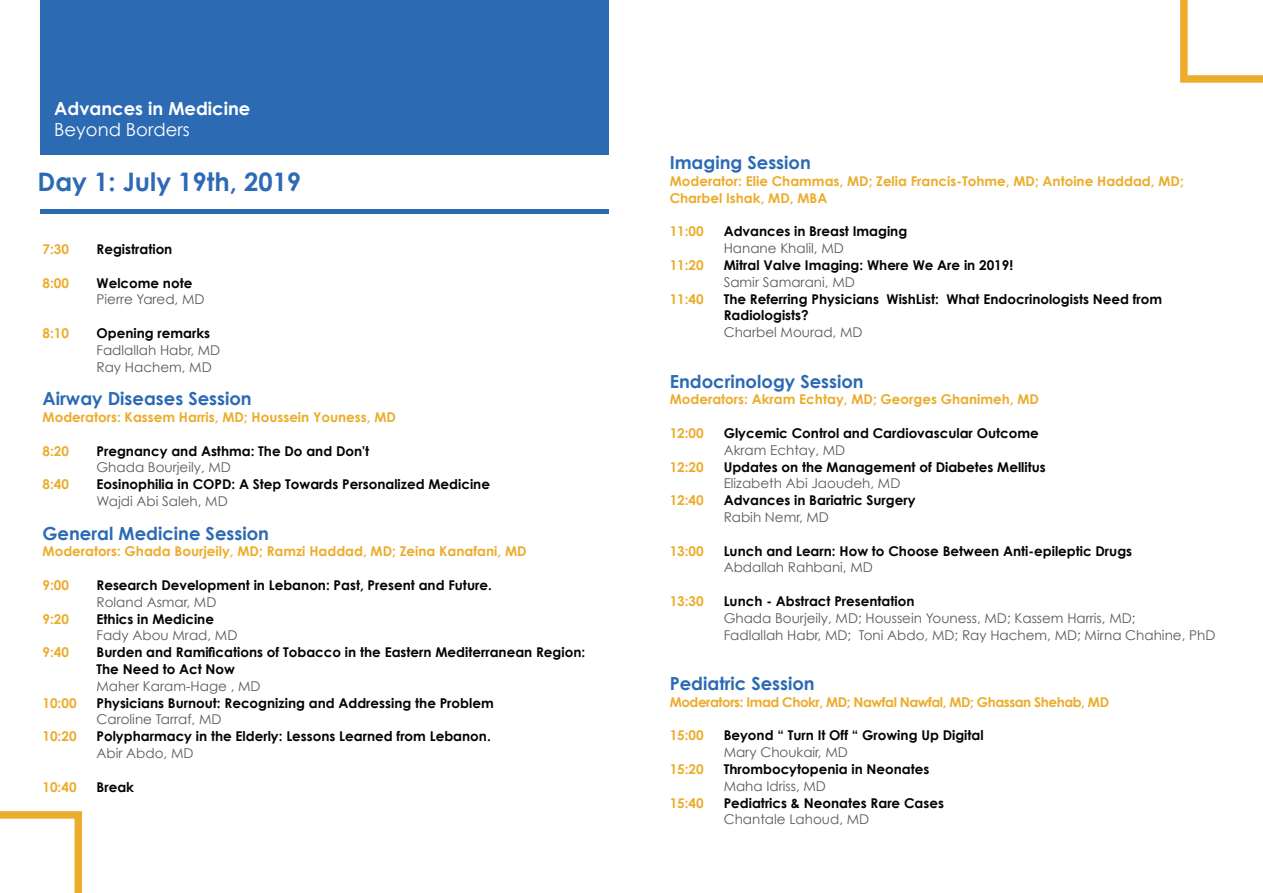
<style>
.page{position:relative;width:1263px;height:893px;background:#fff}
.page>*{position:absolute;margin:0;border:0;box-sizing:border-box;transform-origin:0 0}
.t1{font:700 25.5px "Century Gothic";color:#2c6ab4}
.t2{font:700 18px "Century Gothic";color:#2c6ab4}
.t3{font:700 18px "Century Gothic";color:#fff}
.t4{font:18px "Century Gothic";color:#fff}
.t5{font:700 13.5px/16.8px "Century Gothic";color:#040503}
.t6{font:13.5px/16.8px "Century Gothic";color:#585b5b}
.t7{font:700 13.5px/16.8px "Century Gothic";color:#ecac2c}
.t8{font:700 13.5px "Century Gothic";letter-spacing:-.035em;color:#ecac2c}
</style>
<div class="page">
<div style="left:40px;top:0;width:569px;height:154px;background:#2c6ab4"></div>
<div style="left:40px;top:209px;width:569px;height:5px;background:#2c6ab4"></div>
<svg style="left:0;top:811px;width:82px;height:82px"></svg>
<svg style="left:1180px;top:0;width:83px;height:83px"></svg>
<h2 class="t3" style="left:54px;top:96px;width:198px">Advances in Medicine</h2>
<h2 class="t4" style="left:54px;top:118px;width:137px">Beyond Borders</h2>
<h1 class="t1" style="left:38px;top:165px;width:265px">Day 1: July 19th, 2019</h1>
<p class="t7" style="left:43px;top:240px;width:28px">7:30</p>
<p class="t5" style="left:97px;top:240px;width:77px">Registration</p>
<p class="t7" style="left:43px;top:274px;width:28px">8:00</p>
<p class="t5" style="left:97px;top:274px;width:97px">Welcome note</p>
<p class="t6" style="left:97px;top:291px;width:109px">Pierre Yared, MD</p>
<p class="t7" style="left:43px;top:324px;width:28px">8:10</p>
<p class="t5" style="left:97px;top:324px;width:115px">Opening remarks</p>
<p class="t6" style="left:97px;top:341px;width:125px">Fadlallah Habr, MD<br>Ray Hachem, MD</p>
<h2 class="t2" style="left:43px;top:387px;width:211px">Airway Diseases Session</h2>
<p class="t7" style="left:43px;top:408px;width:355px">Moderators: Kassem Harris, MD; Houssein Youness, MD</p>
<p class="t7" style="left:43px;top:442px;width:28px">8:20</p>
<p class="t5" style="left:97px;top:442px;width:274px">Pregnancy and Asthma: The Do and Don't</p>
<p class="t6" style="left:97px;top:459px;width:136px">Ghada Bourjeily, MD</p>
<p class="t7" style="left:43px;top:475px;width:28px">8:40</p>
<p class="t5" style="left:97px;top:475px;width:395px">Eosinophilia in COPD: A Step Towards Personalized Medicine</p>
<p class="t6" style="left:97px;top:492px;width:133px">Wajdi Abi Saleh, MD</p>
<h2 class="t2" style="left:43px;top:521px;width:228px">General Medicine Session</h2>
<p class="t7" style="left:43px;top:543px;width:486px">Moderators: Ghada Bourjeily, MD; Ramzi Haddad, MD; Zeina Kanafani, MD</p>
<p class="t7" style="left:43px;top:576px;width:28px">9:00</p>
<p class="t5" style="left:97px;top:576px;width:397px">Research Development in Lebanon: Past, Present and Future.</p>
<p class="t6" style="left:97px;top:593px;width:121px">Roland Asmar, MD</p>
<p class="t7" style="left:43px;top:610px;width:28px">9:20</p>
<p class="t5" style="left:97px;top:610px;width:119px">Ethics in Medicine</p>
<p class="t6" style="left:97px;top:627px;width:142px">Fady Abou Mrad, MD</p>
<p class="t7" style="left:43px;top:643px;width:28px">9:40</p>
<p class="t5" style="left:97px;top:643px;width:490px">Burden and Ramifications of Tobacco in the Eastern Mediterranean Region:<br>The Need to Act Now</p>
<p class="t6" style="left:97px;top:677px;width:166px">Maher Karam-Hage , MD</p>
<p class="t7" style="left:43px;top:694px;width:36px">10:00</p>
<p class="t5" style="left:97px;top:694px;width:399px">Physicians Burnout: Recognizing and Addressing the Problem</p>
<p class="t6" style="left:97px;top:711px;width:126px">Caroline Tarraf, MD</p>
<p class="t7" style="left:43px;top:727px;width:36px">10:20</p>
<p class="t5" style="left:97px;top:727px;width:396px">Polypharmacy in the Elderly: Lessons Learned from Lebanon.</p>
<p class="t6" style="left:97px;top:744px;width:98px">Abir Abdo, MD</p>
<p class="t7" style="left:43px;top:778px;width:36px">10:40</p>
<p class="t5" style="left:97px;top:778px;width:39px">Break</p>
<h2 class="t2" style="left:670px;top:151px;width:143px">Imaging Session</h2>
<p class="t7" style="left:670px;top:172px;width:516px">Moderator: Elie Chammas, MD; Zelia Francis-Tohme, MD; Antoine Haddad, MD;<br>Charbel Ishak, MD, MBA</p>
<p class="t7" style="left:670px;top:223px;width:36px">11:00</p>
<p class="t5" style="left:724px;top:223px;width:185px">Advances in Breast Imaging</p>
<p class="t6" style="left:724px;top:240px;width:122px">Hanane Khalil, MD</p>
<p class="t7" style="left:670px;top:256px;width:36px">11:20</p>
<p class="t5" style="left:724px;top:256px;width:291px">Mitral Valve Imaging: Where We Are in 2019!</p>
<p class="t6" style="left:724px;top:273px;width:133px">Samir Samarani, MD</p>
<p class="t7" style="left:670px;top:290px;width:36px">11:40</p>
<p class="t5" style="left:724px;top:290px;width:440px">The Referring Physicians WishList: What Endocrinologists Need from<br>Radiologists?</p>
<p class="t6" style="left:724px;top:323px;width:140px">Charbel Mourad, MD</p>
<h2 class="t2" style="left:670px;top:370px;width:196px">Endocrinology Session</h2>
<p class="t7" style="left:670px;top:391px;width:371px">Moderators: Akram Echtay, MD; Georges Ghanimeh, MD</p>
<p class="t7" style="left:670px;top:424px;width:36px">12:00</p>
<p class="t5" style="left:724px;top:424px;width:317px">Glycemic Control and Cardiovascular Outcome</p>
<p class="t6" style="left:724px;top:441px;width:123px">Akram Echtay, MD</p>
<p class="t7" style="left:670px;top:458px;width:36px">12:20</p>
<p class="t5" style="left:724px;top:458px;width:324px">Updates on the Management of Diabetes Mellitus</p>
<p class="t6" style="left:724px;top:475px;width:178px">Elizabeth Abi Jaoudeh, MD</p>
<p class="t7" style="left:670px;top:491px;width:36px">12:40</p>
<p class="t5" style="left:724px;top:491px;width:193px">Advances in Bariatric Surgery</p>
<p class="t6" style="left:724px;top:508px;width:107px">Rabih Nemr, MD</p>
<p class="t7" style="left:670px;top:542px;width:36px">13:00</p>
<p class="t5" style="left:724px;top:542px;width:410px">Lunch and Learn: How to Choose Between Anti-epileptic Drugs</p>
<p class="t6" style="left:724px;top:559px;width:151px">Abdallah Rahbani, MD</p>
<p class="t7" style="left:670px;top:592px;width:36px">13:30</p>
<p class="t5" style="left:724px;top:592px;width:192px">Lunch - Abstract Presentation</p>
<p class="t6" style="left:724px;top:609px;width:493px">Ghada Bourjeily, MD; Houssein Youness, MD; Kassem Harris, MD;<br>Fadlallah Habr, MD; Toni Abdo, MD; Ray Hachem, MD; Mirna Chahine, PhD</p>
<h2 class="t2" style="left:670px;top:672px;width:147px">Pediatric Session</h2>
<p class="t8" style="left:670px;top:693px;width:441px">Moderators: Imad Chokr, MD; Nawfal Nawfal, MD; Ghassan Shehab, MD</p>
<p class="t7" style="left:670px;top:727px;width:36px">15:00</p>
<p class="t5" style="left:724px;top:727px;width:262px">Beyond “ Turn It Off “ Growing Up Digital</p>
<p class="t6" style="left:724px;top:744px;width:126px">Mary Choukair, MD</p>
<p class="t7" style="left:670px;top:760px;width:36px">15:20</p>
<p class="t5" style="left:724px;top:760px;width:207px">Thrombocytopenia in Neonates</p>
<p class="t6" style="left:724px;top:777px;width:104px">Maha Idriss, MD</p>
<p class="t7" style="left:670px;top:794px;width:36px">15:40</p>
<p class="t5" style="left:724px;top:794px;width:222px">Pediatrics &amp; Neonates Rare Cases</p>
<p class="t6" style="left:724px;top:811px;width:147px">Chantale Lahoud, MD</p>
</div>
